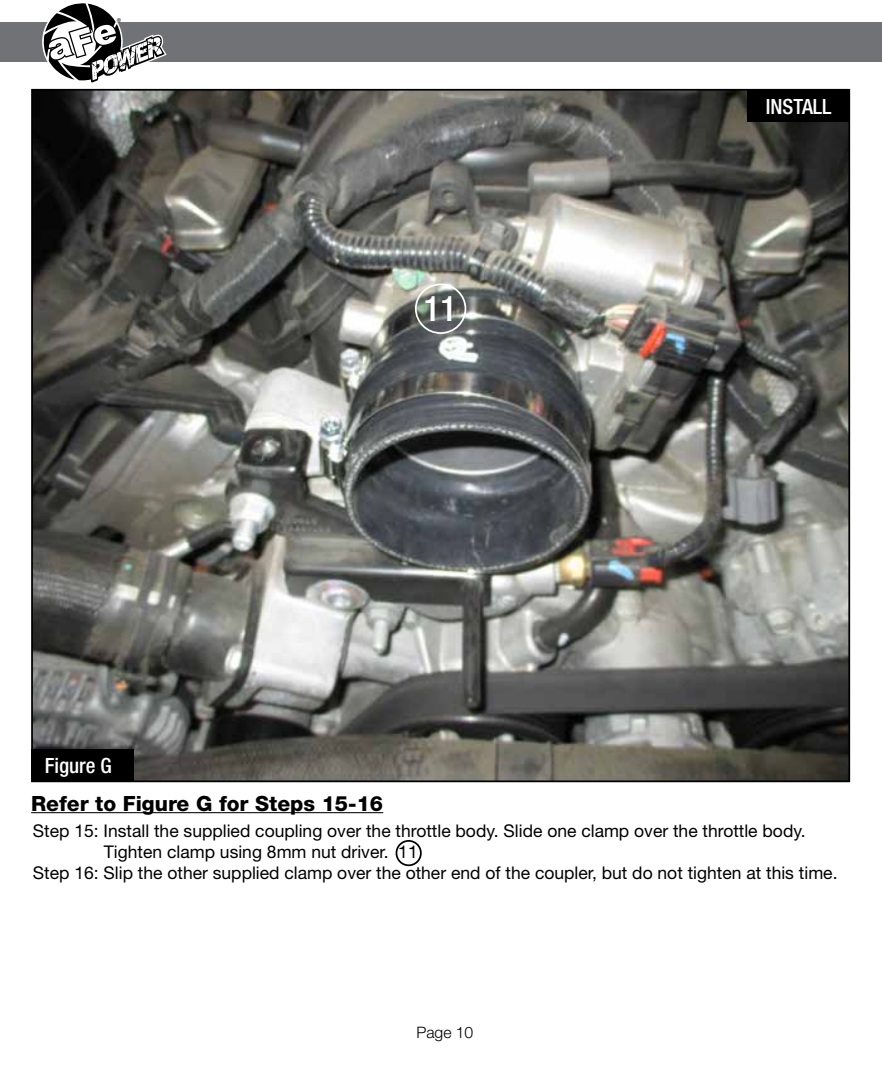
<style>
.page{position:relative;width:882px;height:1071px;background:#fff}
.page>*{position:absolute;margin:0;border:0;box-sizing:border-box;transform-origin:0 0}
.t1{font:500 condensed 35px "Helvetica Neue";color:#fff}
.t2{font:800 21px "Helvetica Neue";color:#000}
.t3{font:500 condensed 21px "Helvetica Neue";color:#fff}
.t4{font:17.5px "Helvetica Neue";color:#000}
.t5{font:300 15.75px "Helvetica Neue";color:#000}
.t6{font:8.75px "Myriad";color:#000}
</style>
<div class="page">
<img style="left:34px;top:92px;width:813px;height:687px">
<hr style="left:31px;top:812px;width:352px;height:1px;background:#000">
<div style="left:31px;top:749px;width:103px;height:33px;background:#000"></div>
<div style="left:747px;top:89px;width:103px;height:33px;background:#000"></div>
<div style="left:396px;top:840px;width:26px;height:26px;border:2px solid #000;border-radius:50%"></div>
<div style="left:415px;top:283px;width:51px;height:51px;border:2px solid #fff;border-radius:50%"></div>
<div style="left:0;top:23px;width:882px;height:39px;background:#717275"></div>
<svg style="left:43px;top:3px;width:124px;height:80px"></svg>
<p class="t6" style="left:117px;top:17px;width:6px">®</p>
<h1 class="t1" style="left:424px;top:287px;width:35px">11</h1>
<p class="t3" style="left:45px;top:753px;width:69px">Figure G</p>
<p class="t2" style="left:31px;top:791px;width:353px">Refer to Figure G for Steps 15-16</p>
<p class="t3" style="left:766px;top:94px;width:67px">INSTALL</p>
<p class="t4" style="left:33px;top:820px;width:774px">Step 15: Install the supplied coupling over the throttle body. Slide one clamp over the throttle body.</p>
<p class="t4" style="left:104px;top:841px;width:315px">Tighten clamp using 8mm nut driver. 11</p>
<p class="t4" style="left:33px;top:862px;width:806px">Step 16: Slip the other supplied clamp over the other end of the coupler, but do not tighten at this time.</p>
<p class="t5" style="left:416px;top:1023px;width:58px">Page 10</p>
</div>
